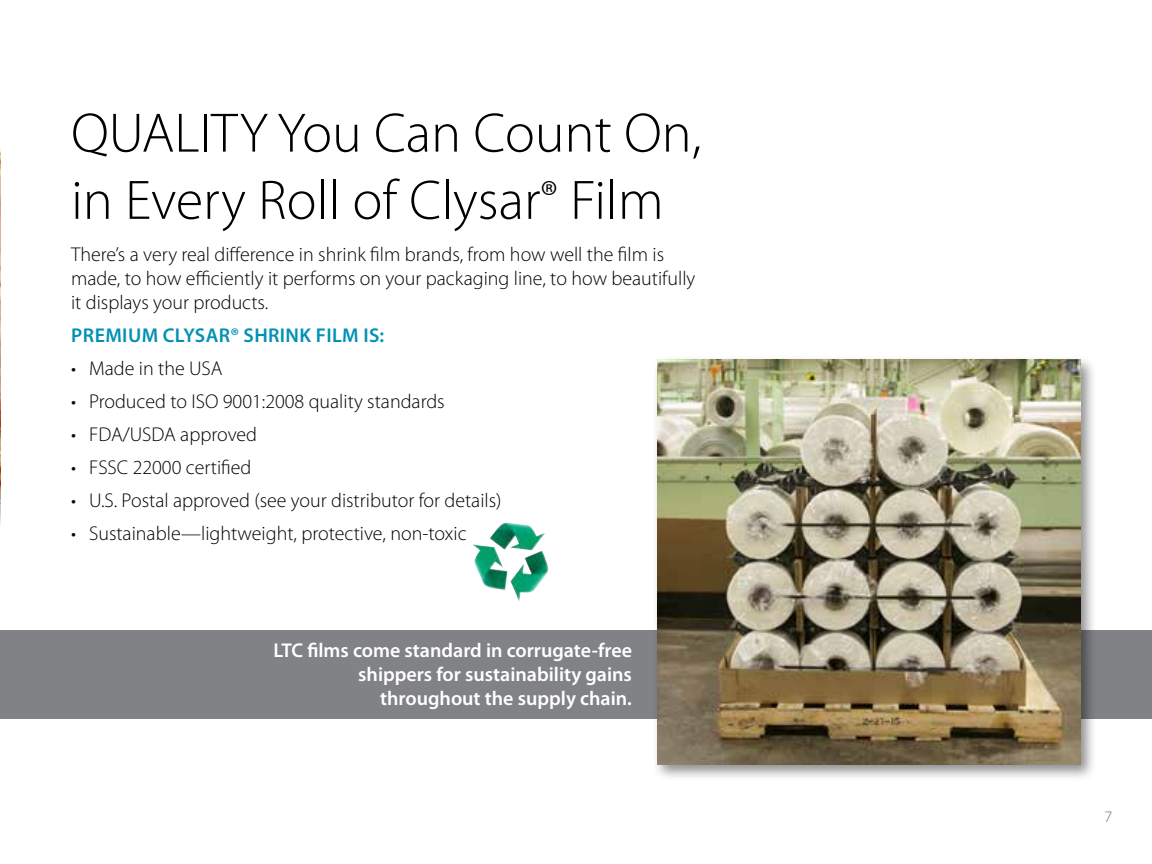
<style>
.page{position:relative;width:1152px;height:864px;background:#fff}
.page>*{position:absolute;margin:0;border:0;box-sizing:border-box;transform-origin:0 0}
.t1{font:300 56px/67.2px "Myriad Pro";color:#000}
.t2{font:300 20px/24px "Myriad Pro";color:#000}
.t3{font:600 20px/24px "Myriad Pro";color:#fff;text-align:right}
.t4{font:600 20px "Myriad Pro";letter-spacing:.02em;color:#0091b5}
.t5{font:300 16px "Myriad Pro";color:#6d6e71}
.s1{font-size:44px}
</style>
<div class="page">
<img style="left:0;top:150px;width:1px;height:44px">
<div style="left:0;top:630px;width:1152px;height:89px;background:#808285"></div>
<div style="left:653px;top:355px;width:445px;height:427px;background:#000;opacity:.45"></div>
<img style="left:657px;top:360px;width:423px;height:404px">
<img style="left:472px;top:523px;width:77px;height:78px">
<img style="left:0;top:194px;width:1px;height:330px">
<h1 class="t1" style="left:71px;top:99px;width:632px">QUALITY You Can Count On, in Every Roll of Clysar<span class="s1">®</span> Film</h1>
<p class="t2" style="left:71px;top:242px;width:626px">There’s a very real difference in shrink film brands, from how well the film is made, to how efficiently it performs on your packaging line, to how beautifully it displays your products.</p>
<p class="t4" style="left:71px;top:322px;width:315px">PREMIUM CLYSAR® SHRINK FILM IS:</p>
<p class="t2" style="left:71px;top:356px;width:153px">• Made in the USA</p>
<p class="t2" style="left:71px;top:389px;width:375px">• Produced to ISO 9001:2008 quality standards</p>
<p class="t2" style="left:71px;top:422px;width:188px">• FDA/USDA approved</p>
<p class="t2" style="left:71px;top:455px;width:182px">• FSSC 22000 certified</p>
<p class="t2" style="left:71px;top:488px;width:432px">• U.S. Postal approved (see your distributor for details)</p>
<p class="t2" style="left:71px;top:521px;width:397px">• Sustainable—lightweight, protective, non-toxic</p>
<p class="t3" style="left:274px;top:638px;width:360px">LTC films come standard in corrugate-free shippers for sustainability gains throughout the supply chain.</p>
<p class="t5" style="left:1104px;top:808px;width:9px">7</p>
</div>
